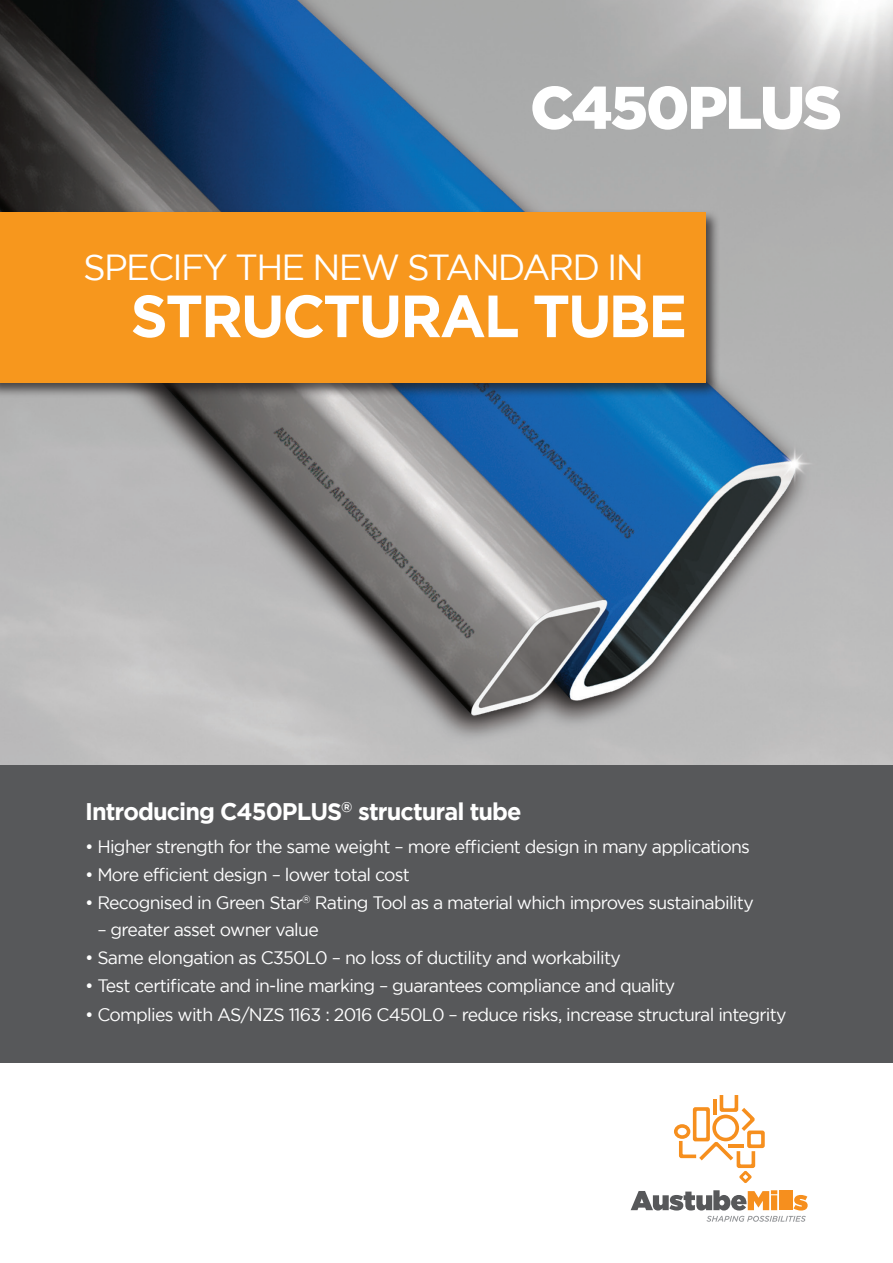
<style>
.page{position:relative;width:893px;height:1263px;background:#fff}
.page>*{position:absolute;margin:0;border:0;box-sizing:border-box;transform-origin:0 0}
.t1{font:900 60px "Gotham";letter-spacing:-.04em;color:#fff}
.t2{font:700 59.4px "Gotham";letter-spacing:-.04em;color:#fff}
.t3{font:36.15px "Gotham";letter-spacing:-.05em;color:#fff}
.t4{font:700 24px "Gotham";letter-spacing:-.04em;color:#fff}
.t5{font:18px "Gotham";letter-spacing:-.04em;color:#fff}
</style>
<div class="page">
<img style="left:0;top:0;width:893px;height:765px">
<div style="left:0;top:210px;width:720px;height:188px;background:#231f20;opacity:.75"></div>
<div style="left:0;top:213px;width:705px;height:170px;background:#f7971d"></div>
<div style="left:0;top:765px;width:893px;height:298px;background:#57585a"></div>
<svg style="left:706px;top:1216px;width:100px;height:6px"></svg>
<svg style="left:631px;top:1190px;width:146px;height:20px"></svg>
<div style="left:779px;top:1190px;width:6px;height:20px;background:#f68f1e"></div>
<div style="left:787px;top:1190px;width:6px;height:20px;background:#f68f1e"></div>
<svg style="left:793px;top:1195px;width:15px;height:15px"></svg>
<svg style="left:674px;top:1095px;width:91px;height:88px"></svg>
<h1 class="t1" style="left:530px;top:73px;width:313px">C450PLUS</h1>
<h3 class="t3" style="left:83px;top:247px;width:562px">SPECIFY THE NEW STANDARD IN</h3>
<h2 class="t2" style="left:131px;top:282px;width:558px">STRUCTURAL TUBE</h2>
<h3 class="t4" style="left:85px;top:797px;width:438px">Introducing C450PLUS<sup>®</sup> structural tube</h3>
<p class="t5" style="left:85px;top:836px;width:667px">• Higher strength for the same weight – more efficient design in many applications</p>
<p class="t5" style="left:85px;top:865px;width:326px">• More efficient design – lower total cost</p>
<p class="t5" style="left:85px;top:893px;width:670px">• Recognised in Green Star<sup>®</sup> Rating Tool as a material which improves sustainability</p>
<p class="t5" style="left:97px;top:919px;width:223px">– greater asset owner value</p>
<p class="t5" style="left:85px;top:948px;width:537px">• Same elongation as C350L0 – no loss of ductility and workability</p>
<p class="t5" style="left:85px;top:976px;width:592px">• Test certificate and in-line marking – guarantees compliance and quality</p>
<p class="t5" style="left:85px;top:1004px;width:703px">• Complies with AS/NZS 1163 : 2016 C450L0 – reduce risks, increase structural integrity</p>
</div>
